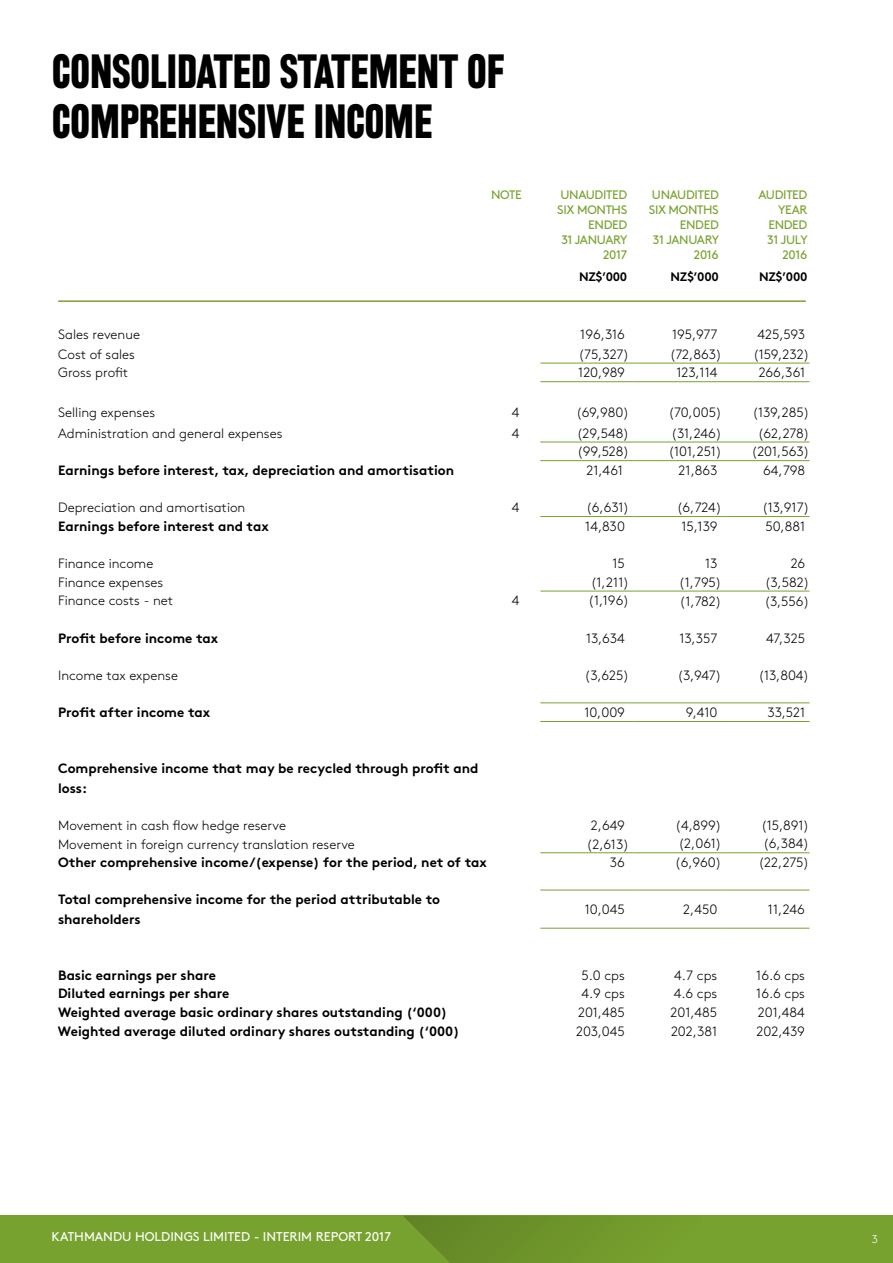
<style>
.page{position:relative;width:893px;height:1263px;background:#fff}
.page>*{position:absolute;margin:0;border:0;box-sizing:border-box;transform-origin:0 0}
.t1{font:500 condensed 42px/50.4px "Rhode";color:#000}
.t2{font:300 13.5px "Brown Std";color:#000}
.t3{font:700 13.5px/19.5px "Brown Std";color:#000}
.t4{font:12.75px "Brown Std";color:#fff}
.t5{font:12.3px/15px "Brown Std";letter-spacing:-.025em;color:#78a22f;text-align:right}
.t6{font:700 12.3px "Brown Std";letter-spacing:-.025em;color:#000}
.t7{font:300 11.25px "Brown Std";color:#fff}
</style>
<div class="page">
<div style="left:0;top:1215px;width:893px;height:48px;background:#78a22f"></div>
<svg style="left:403px;top:1215px;width:213px;height:48px"></svg>
<hr style="left:58px;top:300px;width:748px;height:2px;background:#78a22f">
<hr style="left:540px;top:363px;width:94px;height:1px;background:#78a22f">
<hr style="left:634px;top:363px;width:88px;height:1px;background:#78a22f">
<hr style="left:722px;top:363px;width:87px;height:1px;background:#78a22f">
<hr style="left:540px;top:381px;width:94px;height:1px;background:#78a22f">
<hr style="left:634px;top:381px;width:88px;height:1px;background:#78a22f">
<hr style="left:722px;top:381px;width:87px;height:1px;background:#78a22f">
<hr style="left:540px;top:721px;width:94px;height:1px;background:#78a22f">
<hr style="left:634px;top:721px;width:88px;height:1px;background:#78a22f">
<hr style="left:722px;top:721px;width:87px;height:1px;background:#78a22f">
<hr style="left:540px;top:890px;width:94px;height:1px;background:#78a22f">
<hr style="left:634px;top:890px;width:88px;height:1px;background:#78a22f">
<hr style="left:722px;top:890px;width:87px;height:1px;background:#78a22f">
<hr style="left:540px;top:928px;width:94px;height:1px;background:#78a22f">
<hr style="left:634px;top:928px;width:88px;height:1px;background:#78a22f">
<hr style="left:722px;top:928px;width:87px;height:1px;background:#78a22f">
<hr style="left:540px;top:852px;width:94px;height:1px;background:#78a22f">
<hr style="left:634px;top:852px;width:88px;height:1px;background:#78a22f">
<hr style="left:722px;top:852px;width:87px;height:1px;background:#78a22f">
<hr style="left:540px;top:702px;width:94px;height:1px;background:#78a22f">
<hr style="left:634px;top:702px;width:88px;height:1px;background:#78a22f">
<hr style="left:722px;top:702px;width:87px;height:1px;background:#78a22f">
<hr style="left:540px;top:442px;width:94px;height:1px;background:#78a22f">
<hr style="left:634px;top:442px;width:88px;height:1px;background:#78a22f">
<hr style="left:722px;top:442px;width:87px;height:1px;background:#78a22f">
<hr style="left:540px;top:460px;width:94px;height:1px;background:#78a22f">
<hr style="left:634px;top:460px;width:88px;height:1px;background:#78a22f">
<hr style="left:722px;top:460px;width:87px;height:1px;background:#78a22f">
<hr style="left:540px;top:516px;width:94px;height:1px;background:#78a22f">
<hr style="left:634px;top:516px;width:88px;height:1px;background:#78a22f">
<hr style="left:722px;top:516px;width:87px;height:1px;background:#78a22f">
<hr style="left:540px;top:591px;width:94px;height:1px;background:#78a22f">
<hr style="left:634px;top:591px;width:88px;height:1px;background:#78a22f">
<hr style="left:722px;top:591px;width:87px;height:1px;background:#78a22f">
<h1 class="t1" style="left:52px;top:47px;width:453px">CONSOLIDATED STATEMENT OF<br>COMPREHENSIVE INCOME</h1>
<p class="t5" style="left:491px;top:187px;width:32px">NOTE</p>
<p class="t5" style="left:649px;top:187px;width:72px">UNAUDITED<br>SIX MONTHS<br>ENDED<br>31 JANUARY<br>2016</p>
<p class="t6" style="left:671px;top:269px;width:50px">NZ$’000</p>
<p class="t5" style="left:557px;top:187px;width:72px">UNAUDITED<br>SIX MONTHS<br>ENDED<br>31 JANUARY<br>2017</p>
<p class="t6" style="left:579px;top:269px;width:50px">NZ$’000</p>
<p class="t5" style="left:758px;top:187px;width:51px">AUDITED<br>YEAR<br>ENDED<br>31 JULY<br>2016</p>
<p class="t6" style="left:759px;top:269px;width:50px">NZ$’000</p>
<p class="t2" style="left:58px;top:327px;width:83px">Sales revenue</p>
<p class="t2" style="left:580px;top:327px;width:46px">196,316</p>
<p class="t2" style="left:672px;top:327px;width:47px">195,977</p>
<p class="t2" style="left:758px;top:327px;width:49px">425,593</p>
<p class="t2" style="left:58px;top:347px;width:78px">Cost of sales</p>
<p class="t2" style="left:578px;top:347px;width:52px">(75,327)</p>
<p class="t2" style="left:670px;top:346px;width:54px">(72,863)</p>
<p class="t2" style="left:753px;top:346px;width:58px">(159,232)</p>
<p class="t2" style="left:58px;top:365px;width:72px">Gross profit</p>
<p class="t2" style="left:578px;top:365px;width:48px">120,989</p>
<p class="t2" style="left:676px;top:365px;width:42px">123,114</p>
<p class="t2" style="left:759px;top:365px;width:48px">266,361</p>
<p class="t2" style="left:58px;top:405px;width:98px">Selling expenses</p>
<p class="t2" style="left:512px;top:405px;width:9px">4</p>
<p class="t2" style="left:576px;top:405px;width:55px">(69,980)</p>
<p class="t2" style="left:668px;top:405px;width:55px">(70,005)</p>
<p class="t2" style="left:752px;top:405px;width:59px">(139,285)</p>
<p class="t2" style="left:58px;top:425px;width:226px">Administration and general expenses</p>
<p class="t2" style="left:512px;top:425px;width:9px">4</p>
<p class="t2" style="left:577px;top:425px;width:54px">(29,548)</p>
<p class="t2" style="left:671px;top:425px;width:52px">(31,246)</p>
<p class="t2" style="left:758px;top:425px;width:53px">(62,278)</p>
<p class="t2" style="left:577px;top:444px;width:54px">(99,528)</p>
<p class="t2" style="left:668px;top:444px;width:55px">(101,251)</p>
<p class="t2" style="left:752px;top:444px;width:59px">(201,563)</p>
<p class="t3" style="left:58px;top:460px;width:398px">Earnings before interest, tax, depreciation and amortisation</p>
<p class="t2" style="left:586px;top:463px;width:38px">21,461</p>
<p class="t2" style="left:679px;top:463px;width:40px">21,863</p>
<p class="t2" style="left:763px;top:463px;width:44px">64,798</p>
<p class="t2" style="left:58px;top:500px;width:189px">Depreciation and amortisation</p>
<p class="t2" style="left:512px;top:500px;width:9px">4</p>
<p class="t2" style="left:586px;top:500px;width:45px">(6,631)</p>
<p class="t2" style="left:677px;top:500px;width:46px">(6,724)</p>
<p class="t2" style="left:762px;top:500px;width:49px">(13,917)</p>
<p class="t3" style="left:58px;top:516px;width:212px">Earnings before interest and tax</p>
<p class="t2" style="left:585px;top:519px;width:41px">14,830</p>
<p class="t2" style="left:681px;top:519px;width:38px">15,139</p>
<p class="t2" style="left:765px;top:519px;width:41px">50,881</p>
<p class="t2" style="left:58px;top:556px;width:97px">Finance income</p>
<p class="t2" style="left:613px;top:556px;width:14px">15</p>
<p class="t2" style="left:705px;top:556px;width:14px">13</p>
<p class="t2" style="left:791px;top:556px;width:16px">26</p>
<p class="t2" style="left:58px;top:574px;width:107px">Finance expenses</p>
<p class="t2" style="left:591px;top:574px;width:40px">(1,211)</p>
<p class="t2" style="left:679px;top:574px;width:44px">(1,795)</p>
<p class="t2" style="left:765px;top:574px;width:46px">(3,582)</p>
<p class="t2" style="left:58px;top:593px;width:117px">Finance costs - net</p>
<p class="t2" style="left:512px;top:593px;width:9px">4</p>
<p class="t2" style="left:588px;top:593px;width:42px">(1,196)</p>
<p class="t2" style="left:680px;top:593px;width:44px">(1,782)</p>
<p class="t2" style="left:764px;top:593px;width:47px">(3,556)</p>
<p class="t3" style="left:58px;top:628px;width:162px">Profit before income tax</p>
<p class="t2" style="left:586px;top:630px;width:40px">13,634</p>
<p class="t2" style="left:679px;top:630px;width:39px">13,357</p>
<p class="t2" style="left:766px;top:630px;width:40px">47,325</p>
<p class="t2" style="left:58px;top:668px;width:121px">Income tax expense</p>
<p class="t2" style="left:585px;top:668px;width:46px">(3,625)</p>
<p class="t2" style="left:677px;top:668px;width:46px">(3,947)</p>
<p class="t2" style="left:758px;top:668px;width:52px">(13,804)</p>
<p class="t3" style="left:58px;top:703px;width:154px">Profit after income tax</p>
<p class="t2" style="left:584px;top:705px;width:42px">10,009</p>
<p class="t2" style="left:686px;top:705px;width:33px">9,410</p>
<p class="t2" style="left:767px;top:705px;width:39px">33,521</p>
<p class="t3" style="left:58px;top:759px;width:422px">Comprehensive income that may be recycled through profit and loss:</p>
<p class="t2" style="left:58px;top:818px;width:229px">Movement in cash flow hedge reserve</p>
<p class="t2" style="left:591px;top:818px;width:35px">2,649</p>
<p class="t2" style="left:675px;top:818px;width:48px">(4,899)</p>
<p class="t2" style="left:761px;top:818px;width:50px">(15,891)</p>
<p class="t2" style="left:58px;top:836px;width:298px">Movement in foreign currency translation reserve</p>
<p class="t2" style="left:587px;top:836px;width:44px">(2,613)</p>
<p class="t2" style="left:678px;top:836px;width:45px">(2,061)</p>
<p class="t2" style="left:763px;top:836px;width:48px">(6,384)</p>
<p class="t3" style="left:58px;top:853px;width:430px">Other comprehensive income/(expense) for the period, net of tax</p>
<p class="t2" style="left:610px;top:855px;width:17px">36</p>
<p class="t2" style="left:675px;top:855px;width:48px">(6,960)</p>
<p class="t2" style="left:758px;top:855px;width:52px">(22,275)</p>
<p class="t3" style="left:58px;top:890px;width:384px">Total comprehensive income for the period attributable to shareholders</p>
<p class="t2" style="left:585px;top:902px;width:41px">10,045</p>
<p class="t2" style="left:683px;top:902px;width:36px">2,450</p>
<p class="t2" style="left:768px;top:902px;width:39px">11,246</p>
<p class="t3" style="left:58px;top:965px;width:160px">Basic earnings per share</p>
<p class="t2" style="left:581px;top:967px;width:45px">5.0 cps</p>
<p class="t2" style="left:674px;top:967px;width:45px">4.7 cps</p>
<p class="t2" style="left:756px;top:967px;width:50px">16.6 cps</p>
<p class="t3" style="left:58px;top:984px;width:173px">Diluted earnings per share</p>
<p class="t2" style="left:581px;top:986px;width:45px">4.9 cps</p>
<p class="t2" style="left:674px;top:986px;width:45px">4.6 cps</p>
<p class="t2" style="left:756px;top:986px;width:50px">16.6 cps</p>
<p class="t3" style="left:58px;top:1002px;width:391px">Weighted average basic ordinary shares outstanding (‘000)</p>
<p class="t2" style="left:578px;top:1005px;width:48px">201,485</p>
<p class="t2" style="left:670px;top:1005px;width:48px">201,485</p>
<p class="t2" style="left:758px;top:1005px;width:49px">201,484</p>
<p class="t3" style="left:58px;top:1021px;width:403px">Weighted average diluted ordinary shares outstanding (‘000)</p>
<p class="t2" style="left:576px;top:1023px;width:50px">203,045</p>
<p class="t2" style="left:671px;top:1023px;width:48px">202,381</p>
<p class="t2" style="left:757px;top:1023px;width:50px">202,439</p>
<p class="t4" style="left:52px;top:1229px;width:341px">KATHMANDU HOLDINGS LIMITED - INTERIM REPORT 2017</p>
<p class="t7" style="left:872px;top:1232px;width:8px">3</p>
</div>
